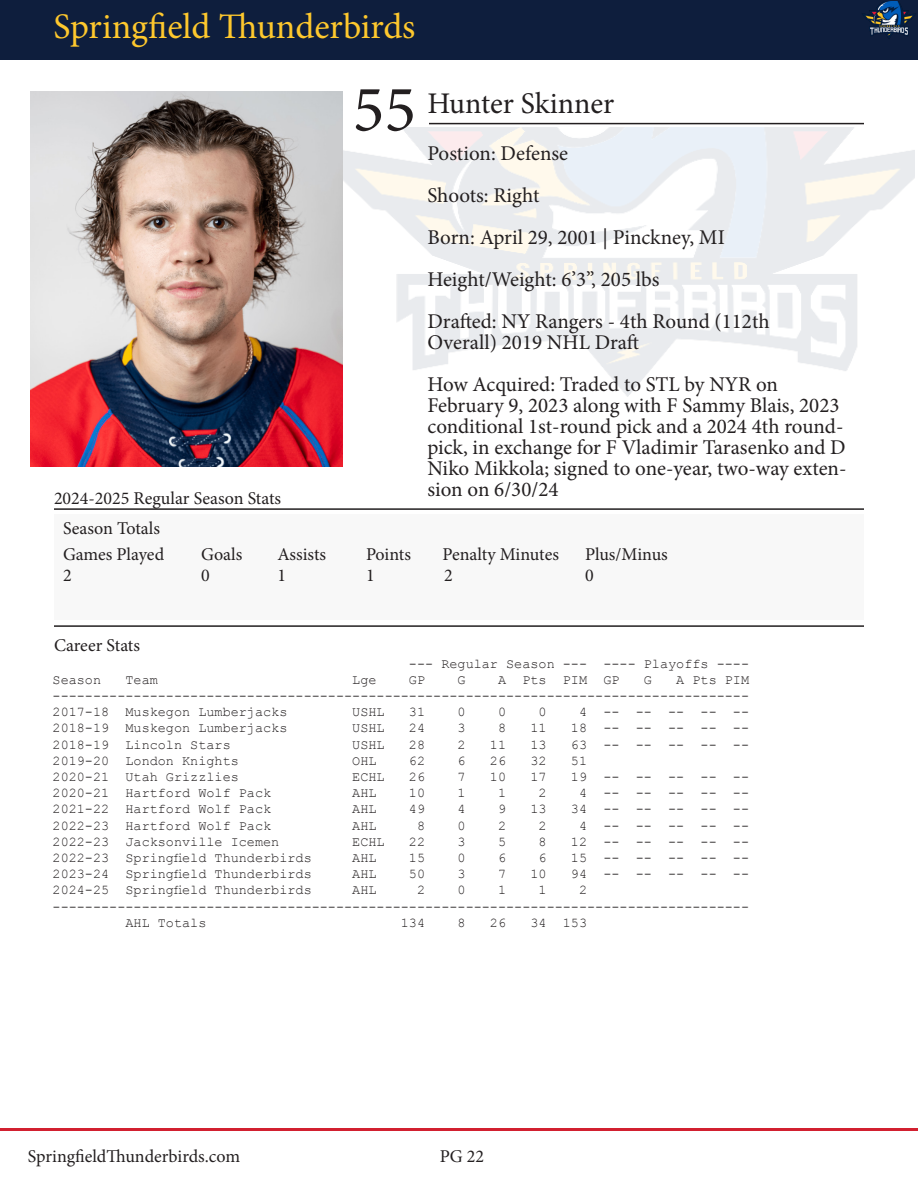
<style>
.page{position:relative;width:918px;height:1188px;background:#fff}
.page>*{position:absolute;margin:0;border:0;box-sizing:border-box;transform-origin:0 0}
.t1{font:66px "Minion Pro";color:#231f20}
.t2{font:36px "Minion Pro";color:#fec82d}
.t3{font:30px "Minion Pro";color:#231f20}
.t4{font:21px/21px "Minion Pro";color:#231f20}
.t5{font:18px "Minion Pro";color:#231f20}
.t6{font:13.5px "Courier New";color:#231f20}
</style>
<div class="page">
<div style="left:54px;top:515px;width:809px;height:105px;background:#f8f8f8"></div>
<hr style="left:54px;top:625px;width:810px;height:2px;background:#231f20">
<hr style="left:54px;top:508px;width:810px;height:2px;background:#231f20">
<div style="left:0;top:0;width:918px;height:59px;background:#0e1e3d"></div>
<hr style="left:0;top:1128px;width:918px;height:3px;background:#d22030">
<img style="left:863px;top:1px;width:52px;height:37px">
<hr style="left:429px;top:123px;width:435px;height:1px;background:#231f20">
<img style="left:30px;top:92px;width:313px;height:374px">
<p class="t2" style="left:53px;top:2px;width:364px">Springfield Thunderbirds</p>
<p class="t5" style="left:54px;top:486px;width:229px">2024-2025 Regular Season Stats</p>
<p class="t5" style="left:63px;top:516px;width:99px">Season Totals</p>
<p class="t1" style="left:353px;top:65px;width:65px">55</p>
<p class="t3" style="left:428px;top:84px;width:188px">Hunter Skinner</p>
<p class="t4" style="left:428px;top:142px;width:142px">Postion: Defense</p>
<p class="t4" style="left:428px;top:184px;width:113px">Shoots: Right</p>
<p class="t4" style="left:428px;top:226px;width:299px">Born: April 29, 2001 | Pinckney, MI</p>
<p class="t4" style="left:428px;top:268px;width:233px">Height/Weight: 6’3’’, 205 lbs</p>
<p class="t4" style="left:428px;top:310px;width:344px">Drafted: NY Rangers - 4th Round (112th</p>
<p class="t4" style="left:428px;top:331px;width:213px">Overall) 2019 NHL Draft</p>
<p class="t4" style="left:428px;top:373px;width:352px">How Acquired: Traded to STL by NYR on</p>
<p class="t4" style="left:428px;top:394px;width:421px">February 9, 2023 along with F Sammy Blais, 2023 conditional 1st-round pick and a 2024 4th round&shy;pick, in exchange for F Vladimir Tarasenko and D Niko Mikkola; signed to one-year, two-way exten&shy;sion on 6/30/24</p>
<p class="t5" style="left:63px;top:542px;width:103px">Games Played</p>
<p class="t5" style="left:201px;top:542px;width:43px">Goals</p>
<p class="t5" style="left:278px;top:542px;width:50px">Assists</p>
<p class="t5" style="left:366px;top:542px;width:46px">Points</p>
<p class="t5" style="left:443px;top:542px;width:118px">Penalty Minutes</p>
<p class="t5" style="left:585px;top:542px;width:84px">Plus/Minus</p>
<p class="t5" style="left:63px;top:563px;width:10px">2</p>
<p class="t5" style="left:201px;top:563px;width:10px">0</p>
<p class="t5" style="left:278px;top:563px;width:10px">1</p>
<p class="t5" style="left:366px;top:563px;width:10px">1</p>
<p class="t5" style="left:444px;top:563px;width:10px">2</p>
<p class="t5" style="left:585px;top:563px;width:10px">0</p>
<p class="t5" style="left:54px;top:633px;width:88px">Career Stats</p>
<p class="t6" style="left:409px;top:655px;width:342px">--- Regular Season --- ---- Playoffs ----</p>
<p class="t6" style="left:53px;top:671px;width:50px">Season</p>
<p class="t6" style="left:125px;top:671px;width:34px">Team</p>
<p class="t6" style="left:352px;top:671px;width:26px">Lge</p>
<p class="t6" style="left:409px;top:671px;width:18px">GP</p>
<p class="t6" style="left:458px;top:671px;width:10px">G</p>
<p class="t6" style="left:498px;top:671px;width:123px">A Pts PIM GP</p>
<p class="t6" style="left:644px;top:671px;width:10px">G</p>
<p class="t6" style="left:676px;top:671px;width:74px">A Pts PIM</p>
<p class="t6" style="left:53px;top:688px;width:698px">--------------------------------------------------------------------------------------</p>
<p class="t6" style="left:53px;top:704px;width:236px">2017-18 Muskegon Lumberjacks</p>
<p class="t6" style="left:352px;top:704px;width:34px">USHL</p>
<p class="t6" style="left:409px;top:704px;width:18px">31</p>
<p class="t6" style="left:458px;top:704px;width:10px">0</p>
<p class="t6" style="left:498px;top:704px;width:10px">0</p>
<p class="t6" style="left:539px;top:704px;width:10px">0</p>
<p class="t6" style="left:579px;top:704px;width:172px">4 -- -- -- -- --</p>
<p class="t6" style="left:53px;top:720px;width:236px">2018-19 Muskegon Lumberjacks</p>
<p class="t6" style="left:352px;top:720px;width:34px">USHL</p>
<p class="t6" style="left:409px;top:720px;width:18px">24</p>
<p class="t6" style="left:458px;top:720px;width:10px">3</p>
<p class="t6" style="left:498px;top:720px;width:10px">8</p>
<p class="t6" style="left:530px;top:720px;width:18px">11</p>
<p class="t6" style="left:571px;top:720px;width:180px">18 -- -- -- -- --</p>
<p class="t6" style="left:53px;top:736px;width:180px">2018-19 Lincoln Stars</p>
<p class="t6" style="left:352px;top:736px;width:34px">USHL</p>
<p class="t6" style="left:409px;top:736px;width:18px">28</p>
<p class="t6" style="left:458px;top:736px;width:10px">2</p>
<p class="t6" style="left:490px;top:736px;width:18px">11</p>
<p class="t6" style="left:530px;top:736px;width:18px">13</p>
<p class="t6" style="left:571px;top:736px;width:180px">63 -- -- -- -- --</p>
<p class="t6" style="left:53px;top:752px;width:188px">2019-20 London Knights</p>
<p class="t6" style="left:352px;top:752px;width:26px">OHL</p>
<p class="t6" style="left:409px;top:752px;width:18px">62</p>
<p class="t6" style="left:458px;top:752px;width:10px">6</p>
<p class="t6" style="left:490px;top:752px;width:18px">26</p>
<p class="t6" style="left:530px;top:752px;width:18px">32</p>
<p class="t6" style="left:571px;top:752px;width:18px">51</p>
<p class="t6" style="left:53px;top:769px;width:188px">2020-21 Utah Grizzlies</p>
<p class="t6" style="left:352px;top:769px;width:34px">ECHL</p>
<p class="t6" style="left:409px;top:769px;width:18px">26</p>
<p class="t6" style="left:458px;top:769px;width:10px">7</p>
<p class="t6" style="left:490px;top:769px;width:18px">10</p>
<p class="t6" style="left:530px;top:769px;width:18px">17</p>
<p class="t6" style="left:571px;top:769px;width:180px">19 -- -- -- -- --</p>
<p class="t6" style="left:53px;top:785px;width:220px">2020-21 Hartford Wolf Pack</p>
<p class="t6" style="left:352px;top:785px;width:26px">AHL</p>
<p class="t6" style="left:409px;top:785px;width:18px">10</p>
<p class="t6" style="left:458px;top:785px;width:10px">1</p>
<p class="t6" style="left:498px;top:785px;width:10px">1</p>
<p class="t6" style="left:539px;top:785px;width:10px">2</p>
<p class="t6" style="left:579px;top:785px;width:172px">4 -- -- -- -- --</p>
<p class="t6" style="left:53px;top:801px;width:220px">2021-22 Hartford Wolf Pack</p>
<p class="t6" style="left:352px;top:801px;width:26px">AHL</p>
<p class="t6" style="left:409px;top:801px;width:18px">49</p>
<p class="t6" style="left:458px;top:801px;width:10px">4</p>
<p class="t6" style="left:498px;top:801px;width:10px">9</p>
<p class="t6" style="left:530px;top:801px;width:18px">13</p>
<p class="t6" style="left:571px;top:801px;width:180px">34 -- -- -- -- --</p>
<p class="t6" style="left:53px;top:817px;width:220px">2022-23 Hartford Wolf Pack</p>
<p class="t6" style="left:352px;top:817px;width:26px">AHL</p>
<p class="t6" style="left:417px;top:817px;width:10px">8</p>
<p class="t6" style="left:458px;top:817px;width:10px">0</p>
<p class="t6" style="left:498px;top:817px;width:10px">2</p>
<p class="t6" style="left:539px;top:817px;width:10px">2</p>
<p class="t6" style="left:579px;top:817px;width:172px">4 -- -- -- -- --</p>
<p class="t6" style="left:53px;top:833px;width:228px">2022-23 Jacksonville Icemen</p>
<p class="t6" style="left:352px;top:833px;width:34px">ECHL</p>
<p class="t6" style="left:409px;top:833px;width:18px">22</p>
<p class="t6" style="left:458px;top:833px;width:10px">3</p>
<p class="t6" style="left:498px;top:833px;width:10px">5</p>
<p class="t6" style="left:539px;top:833px;width:10px">8</p>
<p class="t6" style="left:571px;top:833px;width:180px">12 -- -- -- -- --</p>
<p class="t6" style="left:53px;top:850px;width:261px">2022-23 Springfield Thunderbirds</p>
<p class="t6" style="left:352px;top:850px;width:26px">AHL</p>
<p class="t6" style="left:409px;top:850px;width:18px">15</p>
<p class="t6" style="left:458px;top:850px;width:10px">0</p>
<p class="t6" style="left:498px;top:850px;width:10px">6</p>
<p class="t6" style="left:539px;top:850px;width:10px">6</p>
<p class="t6" style="left:571px;top:850px;width:180px">15 -- -- -- -- --</p>
<p class="t6" style="left:53px;top:866px;width:261px">2023-24 Springfield Thunderbirds</p>
<p class="t6" style="left:352px;top:866px;width:26px">AHL</p>
<p class="t6" style="left:409px;top:866px;width:18px">50</p>
<p class="t6" style="left:458px;top:866px;width:10px">3</p>
<p class="t6" style="left:498px;top:866px;width:10px">7</p>
<p class="t6" style="left:530px;top:866px;width:18px">10</p>
<p class="t6" style="left:571px;top:866px;width:180px">94 -- -- -- -- --</p>
<p class="t6" style="left:53px;top:882px;width:261px">2024-25 Springfield Thunderbirds</p>
<p class="t6" style="left:352px;top:882px;width:26px">AHL</p>
<p class="t6" style="left:417px;top:882px;width:10px">2</p>
<p class="t6" style="left:458px;top:882px;width:10px">0</p>
<p class="t6" style="left:498px;top:882px;width:10px">1</p>
<p class="t6" style="left:539px;top:882px;width:10px">1</p>
<p class="t6" style="left:579px;top:882px;width:10px">2</p>
<p class="t6" style="left:53px;top:898px;width:698px">--------------------------------------------------------------------------------------</p>
<p class="t6" style="left:125px;top:914px;width:83px">AHL Totals</p>
<p class="t6" style="left:401px;top:914px;width:26px">134</p>
<p class="t6" style="left:458px;top:914px;width:10px">8</p>
<p class="t6" style="left:490px;top:914px;width:18px">26</p>
<p class="t6" style="left:530px;top:914px;width:58px">34 153</p>
<p class="t5" style="left:28px;top:1144px;width:214px">SpringfieldThunderbirds.com</p>
<p class="t5" style="left:440px;top:1144px;width:46px">PG 22</p>
</div>
